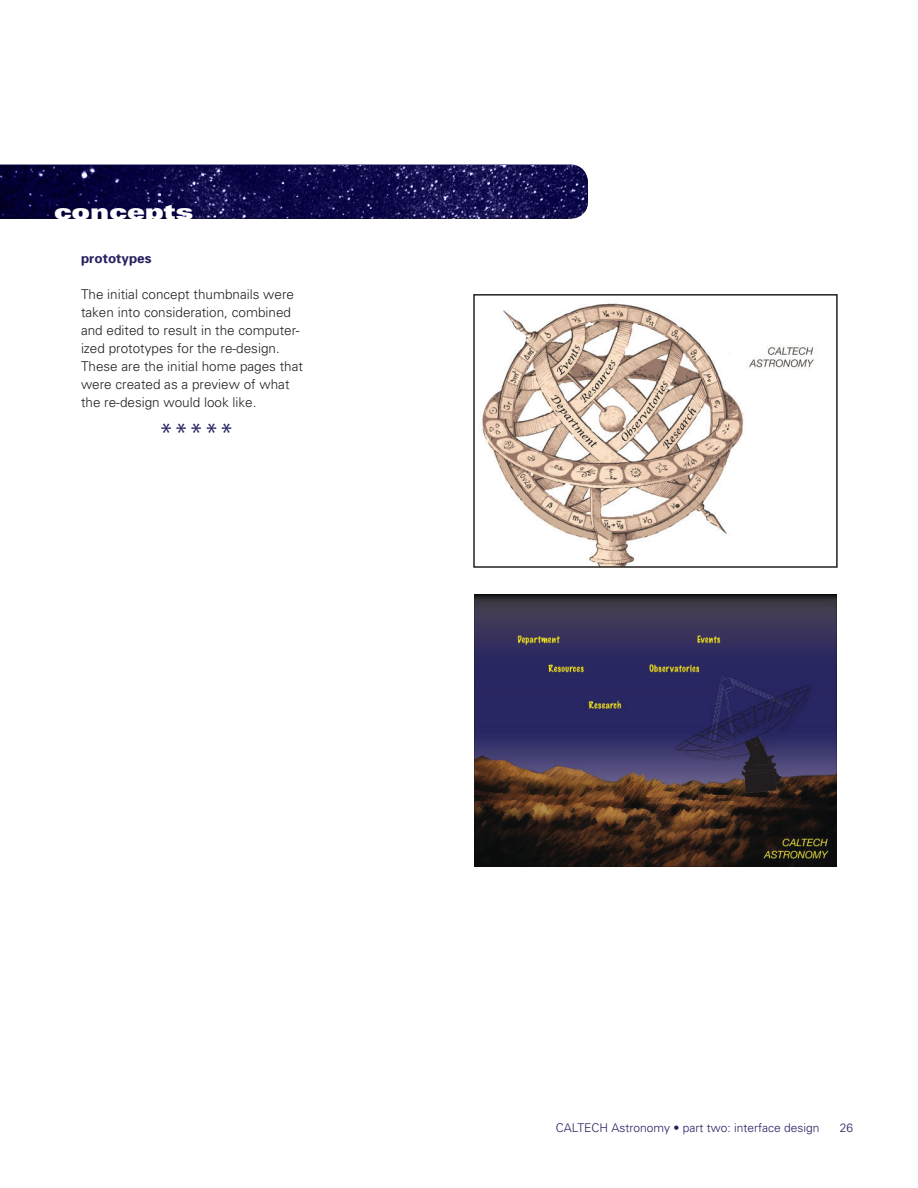
<style>
.page{position:relative;width:918px;height:1188px;background:#fff}
.page>*{position:absolute;margin:0;border:0;box-sizing:border-box;transform-origin:0 0}
.t1{font:300 27px "Univers";color:#252161}
.t2{font:900 expanded 21px "Univers";color:#fff}
.t3{font:300 13.5px/18px "Univers";color:#231f20}
.t4{font:700 13.5px "Univers";color:#252161}
.t5{font:300 12px "Univers";color:#252161}
</style>
<div class="page">
<img style="left:0;top:165px;width:588px;height:54px">
<img style="left:482px;top:303px;width:332px;height:262px">
<div style="left:473px;top:294px;width:365px;height:274px;border:2px solid #231f20"></div>
<img style="left:474px;top:594px;width:363px;height:272px">
<h2 class="t2" style="left:54px;top:199px;width:141px">concepts</h2>
<p class="t4" style="left:81px;top:250px;width:72px">prototypes</p>
<p class="t3" style="left:81px;top:285px;width:224px">The initial concept thumbnails were taken into consideration, combined and edited to result in the computer&shy;ized prototypes for the re-design.<br>These are the initial home pages that were created as a preview of what the re-design would look like.</p>
<h1 class="t1" style="left:159px;top:417px;width:77px">*****</h1>
<p class="t5" style="left:556px;top:1120px;width:265px">CALTECH Astronomy • part two: interface design</p>
<p class="t5" style="left:840px;top:1120px;width:15px">26</p>
</div>
